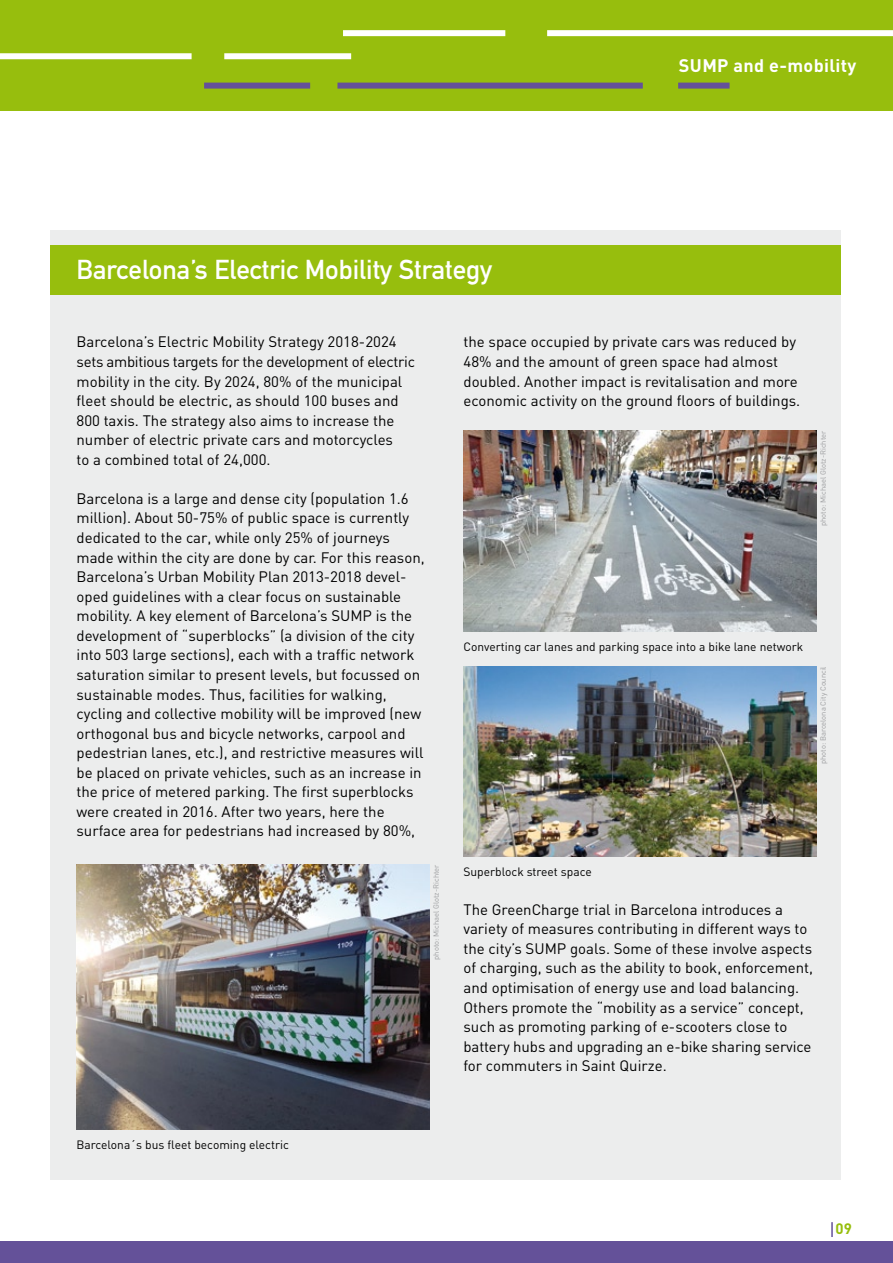
<style>
.page{position:relative;width:893px;height:1263px;background:#fff}
.page>*{position:absolute;margin:0;border:0;box-sizing:border-box;transform-origin:0 0}
.t1{font:27px "DIN Mittelschrift";color:#fff}
.t2{font:700 18px "DIN";letter-spacing:.02em;color:#fff}
.t3{font:15px/19.5px "DIN";color:#000}
.t4{font:700 15px "DIN";color:#97be0d}
.t5{font:12px "DIN";color:#000}
.t6{font:7.5px "DIN";color:#9c9d9f}
</style>
<div class="page">
<div style="left:50px;top:230px;width:791px;height:950px;background:#eceded"></div>
<div style="left:50px;top:245px;width:791px;height:50px;background:#97be0d"></div>
<img style="left:463px;top:431px;width:354px;height:200px">
<img style="left:463px;top:666px;width:353px;height:190px">
<img style="left:77px;top:865px;width:352px;height:264px">
<svg style="left:831px;top:1222px;width:2px;height:15px"></svg>
<div style="left:0;top:1242px;width:893px;height:21px;background:#645199"></div>
<div style="left:0;top:0;width:893px;height:111px;background:#97be0d"></div>
<div style="left:337px;top:83px;width:306px;height:6px;background:#645199"></div>
<div style="left:678px;top:83px;width:52px;height:6px;background:#645199"></div>
<div style="left:204px;top:83px;width:106px;height:6px;background:#645199"></div>
<div style="left:547px;top:30px;width:346px;height:6px;background:#fff"></div>
<div style="left:343px;top:30px;width:162px;height:6px;background:#fff"></div>
<div style="left:0;top:53px;width:192px;height:6px;background:#fff"></div>
<div style="left:224px;top:53px;width:127px;height:6px;background:#fff"></div>
<h1 class="t1" style="left:77px;top:254px;width:417px">Barcelona’s Electric Mobility Strategy</h1>
<p class="t2" style="left:679px;top:54px;width:179px">SUMP and e-mobility</p>
<p class="t3" style="left:77px;top:332px;width:340px">Barcelona’s Electric Mobility Strategy 2018-2024 sets ambitious targets for the development of electric mobility in the city. By 2024, 80% of the municipal fleet should be electric, as should 100 buses and 800 taxis. The strategy also aims to increase the number of electric private cars and motorcycles<br>to a combined total of 24,000.</p>
<p class="t3" style="left:77px;top:488px;width:350px">Barcelona is a large and dense city (population 1.6 million). About 50-75% of public space is currently dedicated to the car, while only 25% of journeys made within the city are done by car. For this reason, Barcelona’s Urban Mobility Plan 2013-2018 devel&shy;oped guidelines with a clear focus on sustainable mobility. A key element of Barcelona’s SUMP is the development of “superblocks” (a division of the city into 503 large sections), each with a traffic network saturation similar to present levels, but focussed on sustainable modes. Thus, facilities for walking, cycling and collective mobility will be improved (new orthogonal bus and bicycle networks, carpool and pedestrian lanes, etc.), and restrictive measures will be placed on private vehicles, such as an increase in the price of metered parking. The first superblocks were created in 2016. After two years, here the surface area for pedestrians had increased by 80%,</p>
<p class="t6" style="left:431px;top:960px;width:97px;rotate:-90deg">photo: Michael Glotz-Richter</p>
<p class="t3" style="left:463px;top:332px;width:338px">the space occupied by private cars was reduced by 48% and the amount of green space had almost doubled. Another impact is revitalisation and more economic activity on the ground floors of buildings.</p>
<p class="t6" style="left:818px;top:526px;width:97px;rotate:-90deg">photo: Michael Glotz-Richter</p>
<p class="t5" style="left:463px;top:639px;width:341px">Converting car lanes and parking space into a bike lane network</p>
<p class="t6" style="left:818px;top:764px;width:99px;rotate:-90deg">photo: Barcelona City Council</p>
<p class="t5" style="left:463px;top:864px;width:130px">Superblock street space</p>
<p class="t3" style="left:463px;top:899px;width:351px">The GreenCharge trial in Barcelona introduces a variety of measures contributing in different ways to the city’s SUMP goals. Some of these involve aspects of charging, such as the ability to book, enforcement, and optimisation of energy use and load balancing.<br>Others promote the “mobility as a service” concept, such as promoting parking of e-scooters close to battery hubs and upgrading an e-bike sharing service for commuters in Saint Quirze.</p>
<p class="t5" style="left:77px;top:1137px;width:214px">Barcelona´s bus fleet becoming electric</p>
<p class="t4" style="left:835px;top:1219px;width:18px">09</p>
</div>
